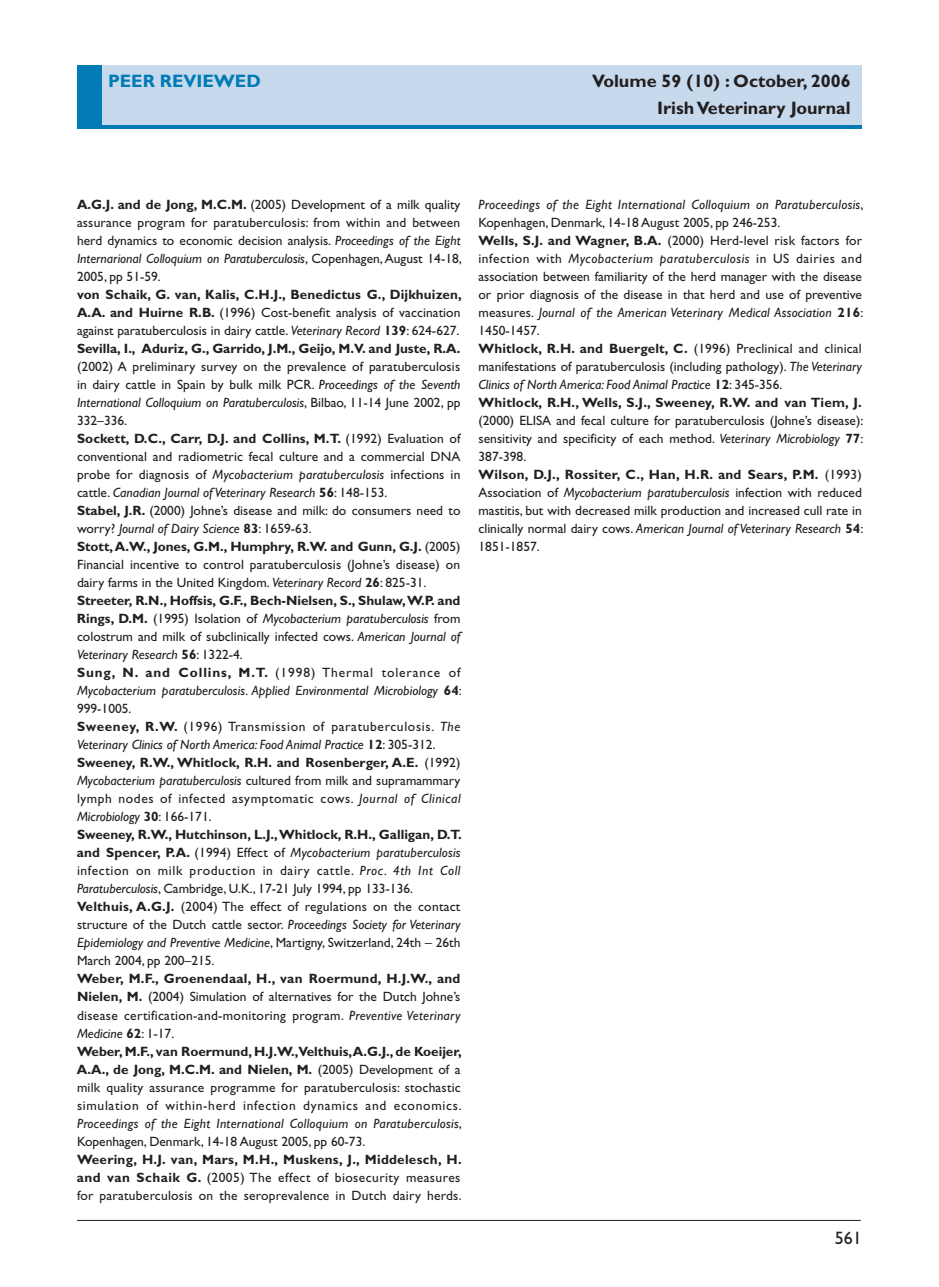
<style>
.page{position:relative;width:939px;height:1287px;background:#fff}
.page>*{position:absolute;margin:0;border:0;box-sizing:border-box;transform-origin:0 0}
.t1{font:700 18px/27px "Gfkwsn Gill Sans";color:#231f20;text-align:right}
.t2{font:700 18px "Gfkwsn Gill Sans";color:#007bb5}
.t3{font:18px "Sbdjdr Gill Sans";color:#231f20}
.t4{font:13.5px/18px "Sbdjdr Gill Sans";letter-spacing:.005em;color:#231f20}
.t5{font:italic 13.5px "Nshktl Gill Sans";color:#231f20}
.t6{font:700 13.5px/18px "Gfkwsn Gill Sans";color:#231f20}
.t7{font:700 13.5px "Gfkwsn Gill Sans";letter-spacing:.02em;color:#231f20}
.t8{font:italic 13.5px "Nshktl Gill Sans";letter-spacing:.02em;color:#231f20}
.t9{font:13.5px/18px "Sbdjdr Gill Sans";letter-spacing:.03em;color:#231f20}
.t10{font:13.5px/18px "Sbdjdr Gill Sans";letter-spacing:.05em;color:#231f20}
.t11{font:italic 13.5px "Nshktl Gill Sans";letter-spacing:.04em;color:#231f20}
.t12{font:13.5px "Sbdjdr Gill Sans";letter-spacing:.065em;color:#231f20}
.s1{font-family:"Gfkwsn Gill Sans";font-weight:700}
.s2{font-family:"Nshktl Gill Sans";font-style:italic}
.s3{font-family:"Sbdjdr Gill Sans";font-style:normal}
.s4{font-family:"Sbdjdr Gill Sans";font-weight:400}
.s5{font-family:"Gfkwsn Gill Sans";font-weight:700;font-style:normal}
</style>
<div class="page">
<hr style="left:77px;top:1219px;width:784px;height:1px;background:#231f20">
<div style="left:77px;top:65px;width:785px;height:64px;background:#007bb5"></div>
<div style="left:103px;top:65px;width:759px;height:60px;background:#c7d9ec"></div>
<h1 class="t2" style="left:108px;top:71px;width:23px">Peerrevie</h1>
<h1 class="t2" style="left:214px;top:71px;width:48px">wed</h1>
<h1 class="t1" style="left:592px;top:68px;width:260px">Volume 59 (10) : October, 2006<br>IrishVeterinary Journal</h1>
<p class="t4" style="left:77px;top:195px;width:385px;text-align:justify"><span class="s1">A.G.J. and de Jong, M.C.M.</span> (2005) Development of a milk quality assurance program for paratuberculosis: from within and between herd dynamics to economic decision analysis. <span class="s2">Proceedings of the Eight</span></p>
<p class="t5" style="left:77px;top:251px;width:386px">Internarional Colloquium on Paratuberculosis<span class="s3">, Copenhagen, August 14-18,</span></p>
<p class="t4" style="left:77px;top:267px;width:85px">2005, pp 51-59.</p>
<p class="t6" style="left:77px;top:285px;width:386px">von Schaik, G. van, Kalis, C .H.J., Benedictus G., Dijkhuizen,</p>
<p class="t4" style="left:77px;top:303px;width:385px"><span class="s1">A.A. and Huirne R.B.</span> (1996) Cost-benefit analysis of vaccination against paratuberculosis in dairy cattle. <span class="s2">Veterinary Record</span> <span class="s1">139</span>: 624-627.</p>
<p class="t6" style="left:77px;top:339px;width:385px">Sevilla, I.,Aduriz, G., Garrido, J.M., Geijo, M.V. and Juste, R.A.</p>
<p class="t4" style="left:77px;top:357px;width:385px">(2002) A preliminary survey on the prevalence of paratuberculosis in dairy cattle in Spain by bulk milk PCR. <span class="s2">Proceedings of the Seventh</span></p>
<p class="t5" style="left:77px;top:395px;width:385px">International Colloquium on Paratuberculosis<span class="s3">, Bilbao, 11-14 June 2002, pp</span></p>
<p class="t4" style="left:77px;top:411px;width:52px">332–336.</p>
<p class="t6" style="left:77px;top:429px;width:385px">Sockett, D.C., Carr, D.J. and Collins, M.T. <span class="s4">(1992) Evaluation of</span></p>
<p class="t4" style="left:77px;top:447px;width:385px">conventional and radiometric fecal culture and a commercial DNA probe for diagnosis of <span class="s2">Mycobacterium paratuberculosis</span> infections in</p>
<p class="t5" style="left:77px;top:485px;width:312px"><span class="s3">cattle.</span> Canadian Journal of Veterinary Research <span class="s5">56</span><span class="s3">: 148-153.</span></p>
<p class="t4" style="left:77px;top:501px;width:385px"><span class="s1">Stabel, J.R.</span> (2000) Johne’s disease and milk: do consumers need to</p>
<p class="t5" style="left:77px;top:521px;width:236px"><span class="s3">worry?</span> Journal of Dairy Science <span class="s5">83</span><span class="s3">: 1659-63.</span></p>
<p class="t6" style="left:77px;top:537px;width:385px">Stott,A.W., Jones, G.M., Humphry, R.W. and Gunn, G.J. <span class="s4">(2005)</span></p>
<p class="t4" style="left:77px;top:555px;width:385px">Financial incentive to control paratuberculosis (Johne’s disease) on dairy farms in the United Kingdom. <span class="s2">Veterinary Record</span> <span class="s1">26</span>: 825-31.</p>
<p class="t6" style="left:77px;top:591px;width:385px">Streeter, R.N., Hoffsis, G.F., Bech-Nielsen, S., Shulaw,W.P. and</p>
<p class="t5" style="left:77px;top:611px;width:385px"><span class="s5">Rings,D.M.</span> <span class="s3">(1995) Isolation of</span> Mycobacterium paratuberculosis <span class="s3">from</span></p>
<p class="t4" style="left:77px;top:627px;width:385px">colostrum and milk of subclinically infected cows. <span class="s2">American Journal of</span></p>
<p class="t5" style="left:77px;top:647px;width:167px">Veterinary Research <span class="s5">56</span><span class="s3">: 1322-4.</span></p>
<p class="t12" style="left:77px;top:665px;width:385px"><span class="s1">Sung, N. and Collins, M.T.</span> (1998) Thermal tolerance of</p>
<p class="t5" style="left:77px;top:683px;width:386px">Mycobacterium paratuberculosis. Applied Environmental Microbiology <span class="s5">64</span><span class="s3">:</span></p>
<p class="t10" style="left:77px;top:699px;width:385px">999-1005.<br><span class="s1">Sweeney, R.W.</span> (1996) Transmission of paratuberculosis. <span class="s2">The</span></p>
<p class="t5" style="left:77px;top:737px;width:360px">Veterinary Clinics of North America: Food Animal Practice <span class="s5">12</span><span class="s3">: 305-312.</span></p>
<p class="t6" style="left:77px;top:753px;width:385px">Sweeney, R.W., Whitlock, R.H. and Rosenberger, A.E. <span class="s4">(1992)</span></p>
<p class="t9" style="left:77px;top:771px;width:385px"><span class="s2">Mycobacterium paratuberculosis</span> cultured from milk and supramammary lymph nodes of infected asymptomatic cows. <span class="s2">Journal of Clinical</span></p>
<p class="t5" style="left:77px;top:809px;width:136px">Microbiology <span class="s5">30</span><span class="s3">: 166-171.</span></p>
<p class="t6" style="left:77px;top:825px;width:386px">Sweeney, R.W., Hutchinson,L.J.,Whitlock, R.H., Galligan,D.T.</p>
<p class="t5" style="left:77px;top:845px;width:385px"><span class="s5">and Spencer, P.A.</span> <span class="s3">(1994) Effect of</span> Mycobacterium paratuberculosis</p>
<p class="t4" style="left:77px;top:861px;width:385px">infection on milk production in dairy cattle. <span class="s2">Proc. 4th Int Coll Paratuberculosis</span>, Cambridge, U.K., 17-21 July 1994, pp 133-136.<br><span class="s1">Velthuis, A.G.J.</span> (2004) The effect of regulations on the contact structure of the Dutch cattle sector. <span class="s2">Proceedings Society for Veterinary</span></p>
<p class="t5" style="left:77px;top:935px;width:385px">Epidemiology and Preventive Medicine<span class="s3">, Martigny, Switzerland, 24th – 26th</span></p>
<p class="t4" style="left:77px;top:951px;width:139px">March 2004, pp 200–215.</p>
<p class="t7" style="left:77px;top:970px;width:385px">Weber, M.F., Groenendaal, H., van Roermund, H.J.W., and</p>
<p class="t4" style="left:77px;top:987px;width:385px"><span class="s1">Nielen, M.</span> (2004) Simulation of alternatives for the Dutch Johne’s disease certification-and-monitoring program. <span class="s2">Preventive Veterinary</span></p>
<p class="t5" style="left:77px;top:1025px;width:99px">Medicine <span class="s5">62</span><span class="s3">: 1-17.</span></p>
<p class="t6" style="left:77px;top:1041px;width:386px">Weber, M.F., van Roermund, H.J.W.,Velthuis,A.G.J., de Koeijer,<br>A.A., de Jong, M.C.M. and Nielen, M. <span class="s4">(2005) Development of a</span></p>
<p class="t4" style="left:77px;top:1077px;width:386px">milk quality assurance programme for paratuberculosis: stochastic simulation of within-herd infection dynamics and economics.</p>
<p class="t8" style="left:77px;top:1115px;width:386px">Proceedings of the Eight International Colloquium on Paratuberculosis<span class="s3">,</span></p>
<p class="t4" style="left:77px;top:1131px;width:290px">Kopenhagen, Denmark, 14-18 August 2005, pp 60-73.</p>
<p class="t7" style="left:77px;top:1150px;width:386px">Weering, H.J. van, Mars, M.H., Muskens, J., Middelesch, H.</p>
<p class="t4" style="left:77px;top:1167px;width:386px"><span class="s1">and van Schaik G.</span> (2005) The effect of biosecurity measures for paratuberculosis on the seroprevalence in Dutch dairy herds.</p>
<p class="t8" style="left:478px;top:197px;width:386px">Proceedings of the Eight International Colloquium on Paratuberculosis<span class="s3">,</span></p>
<p class="t4" style="left:478px;top:213px;width:385px">Kopenhagen, Denmark, 14-18 August 2005, pp 246-253.<br><span class="s1">Wells, S.J. and Wagner, B.A.</span> (2000) Herd-level risk factors for</p>
<p class="t11" style="left:478px;top:251px;width:385px"><span class="s3">infection with</span> Mycobacterium paratuberculosis <span class="s3">in US dairies and</span></p>
<p class="t4" style="left:478px;top:267px;width:385px">association between familiarity of the herd manager with the disease or prior diagnosis of the disease in that herd and use of preventive</p>
<p class="t5" style="left:478px;top:305px;width:386px"><span class="s3">measures.</span> Journal of the American Veterinary Medical Association <span class="s5">216</span><span class="s3">:</span></p>
<p class="t4" style="left:478px;top:321px;width:385px">1450-1457.<br><span class="s1">Whitlock, R.H. and Buergelt, C .</span> (1996) Preclinical and clinical manifestations of paratuberculosis (including pathology). <span class="s2">The Veterinary</span></p>
<p class="t5" style="left:478px;top:377px;width:305px">Clinics of North America: Food Animal Practice <span class="s5">12</span><span class="s3">: 345-356.</span></p>
<p class="t6" style="left:478px;top:393px;width:385px">Whitlock, R.H., Wells, S.J., Sweeney, R.W. and van Tiem, J.</p>
<p class="t4" style="left:478px;top:411px;width:386px;text-align:justify">(2000) ELISA and fecal culture for paratuberculosis (Johne’s disease): sensitivity and specificity of each method. <span class="s2">Veterinary Microbiology</span> <span class="s1">77</span>:<br>387-398.</p>
<p class="t7" style="left:478px;top:466px;width:385px">Wilson, D.J., Rossiter, C ., Han, H.R. and Sears, P.M. <span class="s4">(1993)</span></p>
<p class="t4" style="left:478px;top:483px;width:385px">Association of <span class="s2">Mycobacterium paratuberculosis</span> infection with reduced mastitis, but with decreased milk production and increased cull rate in</p>
<p class="t5" style="left:478px;top:521px;width:386px"><span class="s3">clinically normal dairy cows.</span> American Journal of Veterinary Research <span class="s5">54</span><span class="s3">:</span></p>
<p class="t4" style="left:478px;top:537px;width:63px">1851-1857.</p>
<h1 class="t3" style="left:835px;top:1227px;width:28px">561</h1>
</div>
